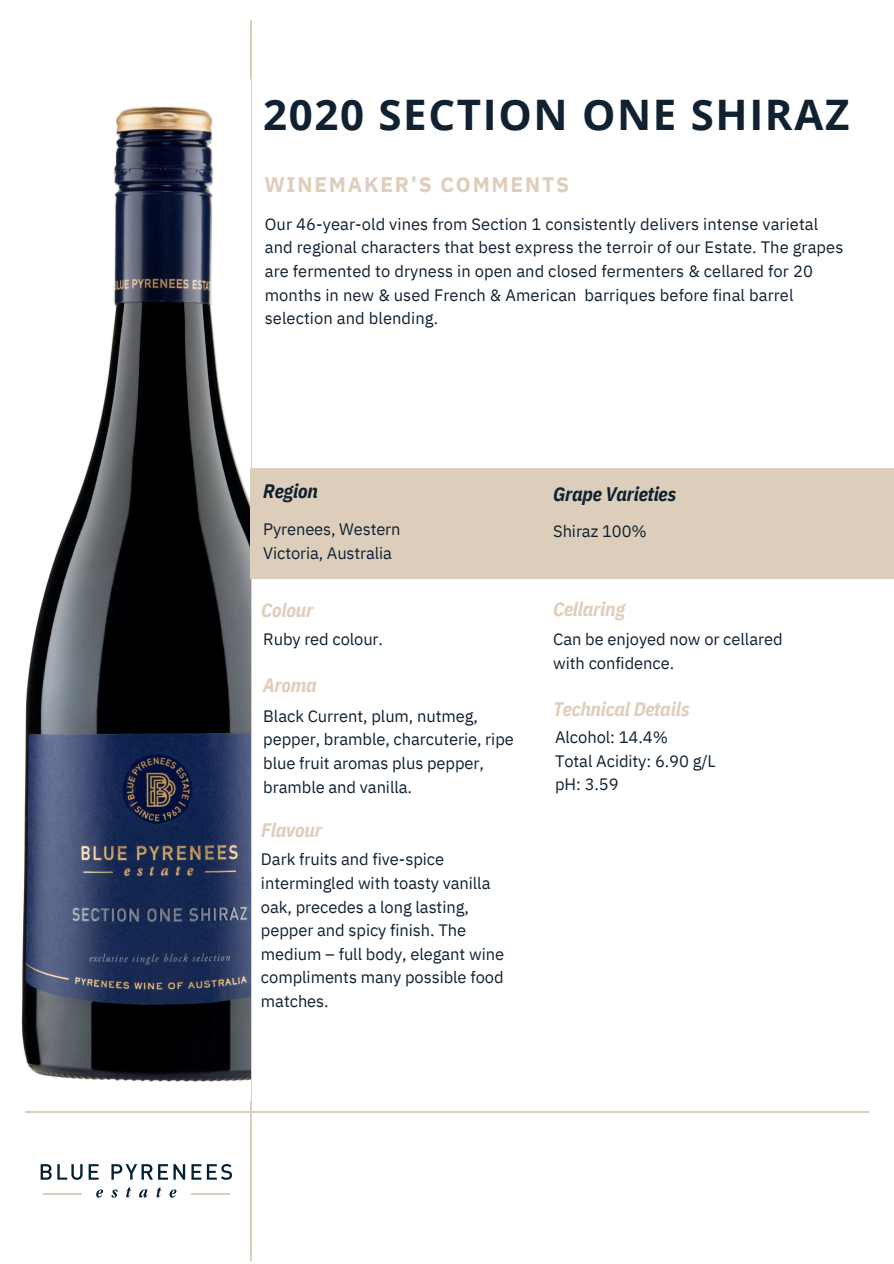
<style>
.page{position:relative;width:894px;height:1264px;background:#fff}
.page>*{position:absolute;margin:0;border:0;box-sizing:border-box;transform-origin:0 0}
.t1{font:700 42px "Open Sans";letter-spacing:.04em;color:#102131}
.t2{font:700 21px "IBM Plex Sans";letter-spacing:.085em;color:#deceba}
.t3{font:italic 700 19.5px "IBM Plex Sans Cond";letter-spacing:-.01em;color:#deceba}
.t4{font:italic 700 19.5px "IBM Plex Sans Cond";letter-spacing:-.01em;color:#102131}
.t5{font:16.5px/23.7px "IBM Plex Sans";letter-spacing:-.005em;color:#102131}
</style>
<div class="page">
<hr style="left:26px;top:1111px;width:842px;height:1px;background:#ddcebb">
<hr style="left:250px;top:20px;width:1px;height:1240px;background:#ddcebb">
<img style="left:22px;top:106px;width:228px;height:976px">
<svg style="left:41px;top:1164px;width:42px;height:15px"></svg>
<svg style="left:89px;top:1164px;width:10px;height:15px"></svg>
<svg style="left:111px;top:1164px;width:74px;height:15px"></svg>
<svg style="left:191px;top:1164px;width:10px;height:15px"></svg>
<svg style="left:207px;top:1164px;width:25px;height:15px"></svg>
<hr style="left:43px;top:1193px;width:38px;height:1px;background:#ddcebb">
<hr style="left:191px;top:1193px;width:39px;height:1px;background:#ddcebb">
<svg style="left:96px;top:1189px;width:7px;height:8px"></svg>
<svg style="left:111px;top:1189px;width:6px;height:8px"></svg>
<svg style="left:126px;top:1187px;width:5px;height:10px"></svg>
<svg style="left:139px;top:1189px;width:8px;height:8px"></svg>
<svg style="left:156px;top:1187px;width:5px;height:10px"></svg>
<svg style="left:169px;top:1189px;width:7px;height:8px"></svg>
<div style="left:250px;top:469px;width:643px;height:110px;background:#ddcebb"></div>
<h1 class="t1" style="left:263px;top:85px;width:587px">2020 SECTION ONE SHIRAZ</h1>
<p class="t2" style="left:264px;top:168px;width:306px">WINEMAKER’S COMMENTS</p>
<p class="t5" style="left:265px;top:211px;width:580px">Our 46-year-old vines from Section 1 consistently delivers intense varietal and regional characters that best express the terroir of our Estate. The grapes are fermented to dryness in open and closed fermenters &amp; cellared for 20 months in new &amp; used French &amp; American barriques before final barrel selection and blending.</p>
<p class="t4" style="left:263px;top:476px;width:56px">Region</p>
<p class="t5" style="left:263px;top:516px;width:139px">Pyrenees, Western<br>Victoria, Australia</p>
<p class="t3" style="left:261px;top:594px;width:54px">Colour</p>
<p class="t5" style="left:263px;top:626px;width:121px">Ruby red colour.</p>
<p class="t3" style="left:263px;top:670px;width:55px">Aroma</p>
<p class="t5" style="left:263px;top:702px;width:252px">Black Current, plum, nutmeg, pepper, bramble, charcuterie, ripe blue fruit aromas plus pepper, bramble and vanilla.</p>
<p class="t3" style="left:261px;top:814px;width:62px">Flavour</p>
<p class="t5" style="left:261px;top:846px;width:244px">Dark fruits and five-spice intermingled with toasty vanilla oak, precedes a long lasting, pepper and spicy finish. The medium – full body, elegant wine compliments many possible food matches.</p>
<p class="t4" style="left:553px;top:478px;width:125px">Grape Varieties</p>
<p class="t5" style="left:553px;top:518px;width:95px">Shiraz 100%</p>
<p class="t3" style="left:553px;top:594px;width:73px">Cellaring</p>
<p class="t5" style="left:553px;top:626px;width:231px">Can be enjoyed now or cellared with confidence.</p>
<p class="t3" style="left:553px;top:693px;width:138px">Technical Details</p>
<p class="t5" style="left:555px;top:724px;width:162px">Alcohol: 14.4%<br>Total Acidity: 6.90 g/L pH: 3.59</p>
</div>
